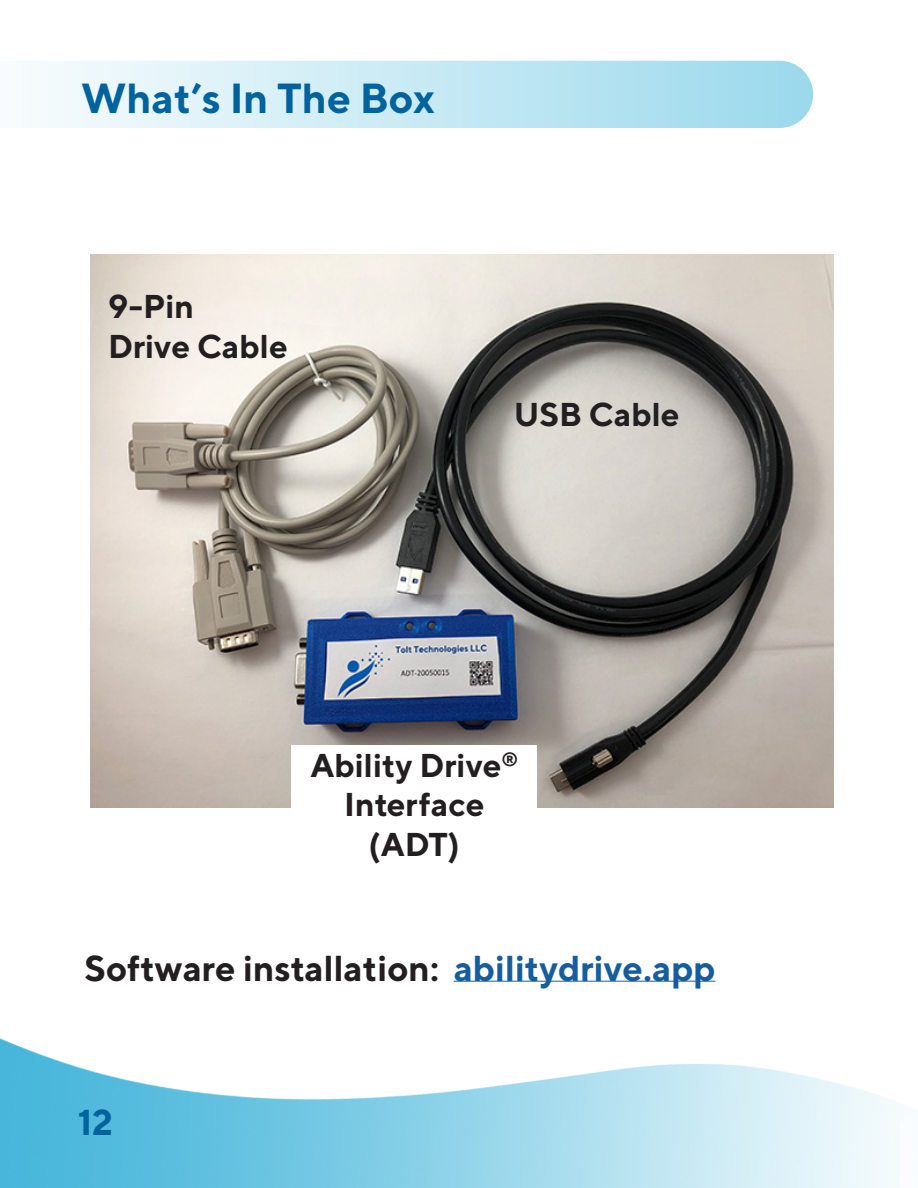
<style>
.page{position:relative;width:918px;height:1188px;background:#fff}
.page>*{position:absolute;margin:0;border:0;box-sizing:border-box;transform-origin:0 0}
.t1{font:700 42px "TT Norms";color:#00639d}
.t2{font:700 36px "TT Norms";color:#231f20}
.t3{font:700 36px "TT Norms";color:#00639d}
.t4{font:700 33px "TT Norms";color:#231f20}
.s1{color:#175d9e}
</style>
<div class="page">
<svg style="left:39px;top:61px;width:774px;height:67px;background:#c8e9f4"></svg>
<img style="left:0;top:1038px;width:898px;height:150px">
<img style="left:90px;top:254px;width:744px;height:554px">
<div style="left:292px;top:745px;width:245px;height:160px;background:#fff"></div>
<hr style="left:454px;top:981px;width:261px;height:1px;background:#175d9e">
<p class="t1" style="left:81px;top:72px;width:356px">What’s In The Box</p>
<p class="t4" style="left:108px;top:286px;width:88px">9-Pin</p>
<p class="t4" style="left:108px;top:325px;width:181px">Drive Cable</p>
<p class="t4" style="left:514px;top:394px;width:168px">USB Cable</p>
<p class="t4" style="left:310px;top:745px;width:209px">Ability Drive<sup>®</sup></p>
<p class="t4" style="left:344px;top:784px;width:142px">Interface</p>
<p class="t4" style="left:369px;top:824px;width:93px">(ADT)</p>
<p class="t2" style="left:84px;top:946px;width:633px">Software installation: <span class="s1">abilitydrive.app</span></p>
<p class="t3" style="left:78px;top:1100px;width:37px">12</p>
</div>
